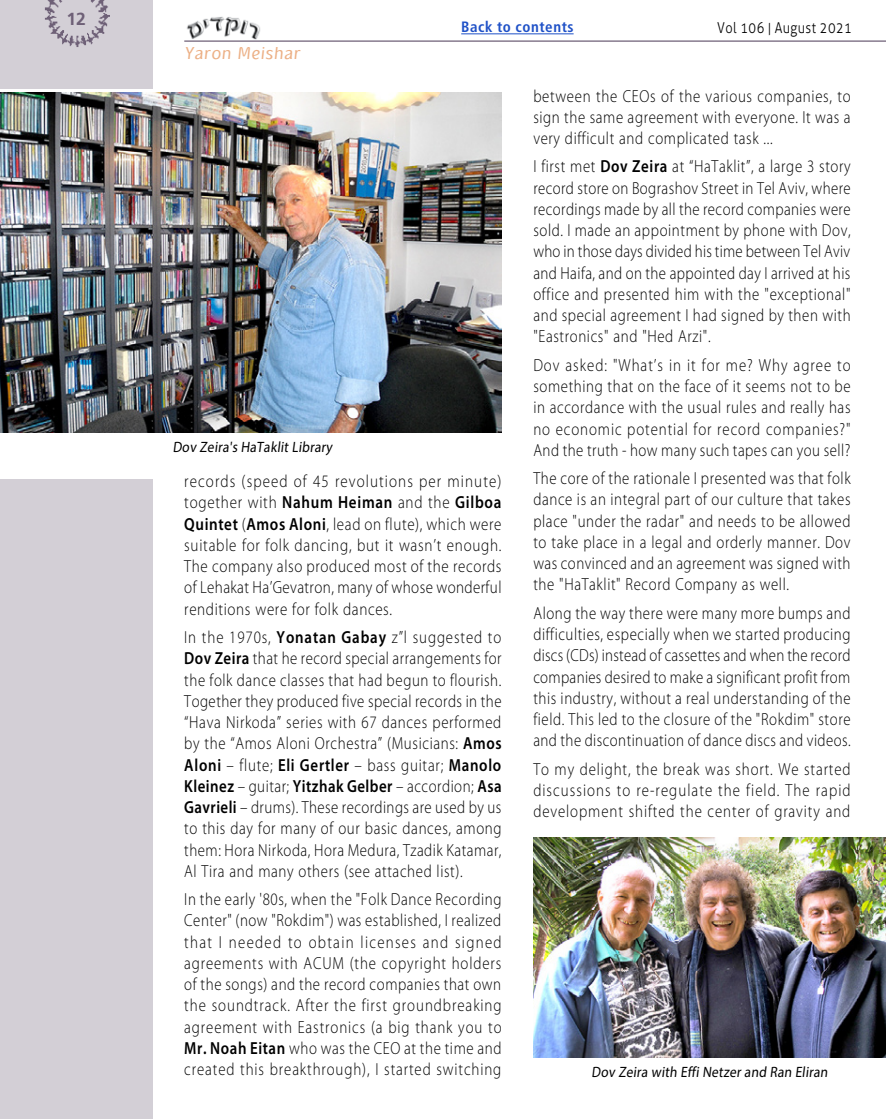
<style>
.page{position:relative;width:886px;height:1120px;background:#fff}
.page>*{position:absolute;margin:0;border:0;box-sizing:border-box;transform-origin:0 0}
.t1{font:300 17.5px/21.2px "Myriad Pro";letter-spacing:.04em;color:#000;text-align:justify;scale:.85 1}
.t2{font:300 17.5px/21.2px "Myriad Pro";letter-spacing:.04em;color:#000;text-align:justify;scale:.86 1}
.t3{font:17.5px "Typogarph";color:#ecb086;scale:.9 1}
.t4{font:700 17.5px "Frutiger";color:#6e6077}
.t5{font:15px "Myriad Pro";color:#000;scale:.9 1}
.t6{font:300 15px "Aller";letter-spacing:.035em;color:#000;scale:.85 1}
.t7{font:700 condensed 15px "Frutiger";letter-spacing:.035em;color:#1f51c7}
.s1{font-family:"Fb David New";font-weight:700}
.s2{font-weight:600}
</style>
<div class="page">
<div style="left:0;top:0;width:152px;height:1119px;background:#d3cfd6"></div>
<img style="left:187px;top:16px;width:73px;height:24px">
<img style="left:45px;top:0;width:64px;height:47px">
<hr style="left:184px;top:40px;width:702px;height:2px;background:#6e6077">
<div style="left:0;top:89px;width:195px;height:389px;background:#fff"></div>
<hr style="left:461px;top:33px;width:113px;height:1px;background:#1f51c7">
<img style="left:533px;top:837px;width:353px;height:220px">
<img style="left:0;top:92px;width:501px;height:340px">
<p class="t4" style="left:66px;top:9px;width:21px">12</p>
<p class="t3" style="left:184px;top:41px;width:133px">Yaron Meishar</p>
<p class="t7" style="left:461px;top:18px;width:114px">Back to contents</p>
<p class="t6" style="left:717px;top:19px;width:160px">Vol 106 <span class="s1">|</span> August 2021</p>
<p class="t5" style="left:173px;top:437px;width:181px">Dov Zeira's HaTaklit Library</p>
<p class="t2" style="left:184px;top:471px;width:370px">records (speed of 45 revolutions per minute) together with <span class="s2">Nahum Heiman</span> and the <span class="s2">Gilboa Quintet</span> (<span class="s2">Amos Aloni</span>, lead on flute), which were suitable for folk dancing, but it wasn’t enough.<br>The company also produced most of the records of Lehakat Ha’Gevatron, many of whose wonderful renditions were for folk dances.</p>
<p class="t1" style="left:184px;top:627px;width:375px">In the 1970s, <span class="s2">Yonatan Gabay</span> z”l suggested to <span class="s2">Dov Zeira</span> that he record special arrangements for the folk dance classes that had begun to flourish.<br>Together they produced five special records in the “Hava Nirkoda” series with 67 dances performed by the “Amos Aloni Orchestra” (Musicians: <span class="s2">Amos Aloni</span> – flute; <span class="s2">Eli Gertler</span> – bass guitar; <span class="s2">Manolo Kleinez</span> – guitar; <span class="s2">Yitzhak Gelber</span> – accordion; <span class="s2">Asa Gavrieli</span> – drums). These recordings are used by us to this day for many of our basic dances, among them: Hora Nirkoda, Hora Medura, Tzadik Katamar, Al Tira and many others (see attached list).</p>
<p class="t1" style="left:184px;top:889px;width:375px">In the early '80s, when the "Folk Dance Recording Center" (now "Rokdim") was established, I realized that I needed to obtain licenses and signed agreements with ACUM (the copyright holders of the songs) and the record companies that own the soundtrack. After the first groundbreaking agreement with Eastronics (a big thank you to <span class="s2">Mr. Noah Eitan</span> who was the CEO at the time and created this breakthrough), I started switching</p>
<p class="t1" style="left:533px;top:85px;width:375px">between the CEOs of the various companies, to sign the same agreement with everyone. It was a very difficult and complicated task ...</p>
<p class="t1" style="left:533px;top:156px;width:375px">I first met <span class="s2">Dov Zeira</span> at “HaTaklit”, a large 3 story record store on Bograshov Street in Tel Aviv, where recordings made by all the record companies were sold. I made an appointment by phone with Dov, who in those days divided his time between Tel Aviv and Haifa, and on the appointed day I arrived at his office and presented him with the "exceptional" and special agreement I had signed by then with "Eastronics" and "Hed Arzi".</p>
<p class="t1" style="left:533px;top:355px;width:375px">Dov asked: "What’s in it for me? Why agree to something that on the face of it seems not to be in accordance with the usual rules and really has no economic potential for record companies?" And the truth - how many such tapes can you sell?</p>
<p class="t1" style="left:533px;top:468px;width:375px">The core of the rationale I presented was that folk dance is an integral part of our culture that takes place "under the radar" and needs to be allowed to take place in a legal and orderly manner. Dov was convinced and an agreement was signed with the "HaTaklit" Record Company as well.</p>
<p class="t1" style="left:533px;top:602px;width:375px">Along the way there were many more bumps and difficulties, especially when we started producing discs (CDs) instead of cassettes and when the record companies desired to make a significant profit from this industry, without a real understanding of the field. This led to the closure of the "Rokdim" store and the discontinuation of dance discs and videos.</p>
<p class="t1" style="left:533px;top:758px;width:375px">To my delight, the break was short. We started discussions to re-regulate the field. The rapid development shifted the center of gravity and</p>
<p class="t5" style="left:591px;top:1063px;width:266px">Dov Zeira with Effi Netzer and Ran Eliran</p>
</div>
